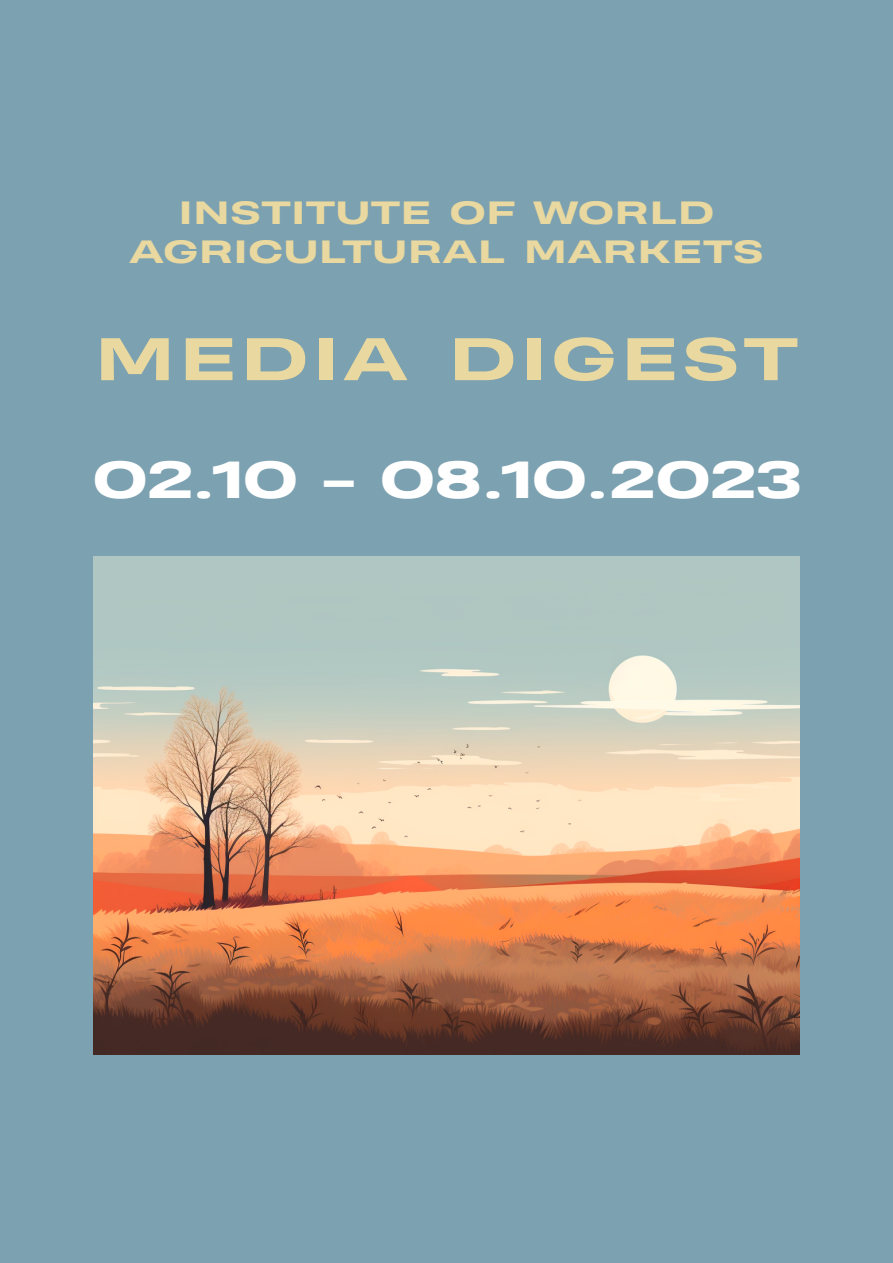
<style>
.page{position:relative;width:893px;height:1263px;background:#7ca1b0}
.page>*{position:absolute;margin:0;border:0;box-sizing:border-box;transform-origin:0 0}
.t1{font:800 57px "Heading Pro Ultra Wide";letter-spacing:.11em;color:#e9d89f}
.t2{font:800 49.5px "Heading Pro Ultra Wide";letter-spacing:-.01em;color:#fff}
.t3{font:800 30.6px/39.2px "Heading Pro Ultra Wide";letter-spacing:.05em;color:#e9d89f;text-align:center}
</style>
<div class="page">
<img style="left:94px;top:556px;width:705px;height:498px">
<p class="t3" style="left:130px;top:194px;width:634px">INSTITUTE OF WORLD<br>AGRICULTURAL MARKETS</p>
<h1 class="t1" style="left:96px;top:322px;width:703px">MEDIA DIGEST</h1>
<h2 class="t2" style="left:94px;top:447px;width:710px">02.10 - 08.10.2023</h2>
</div>
